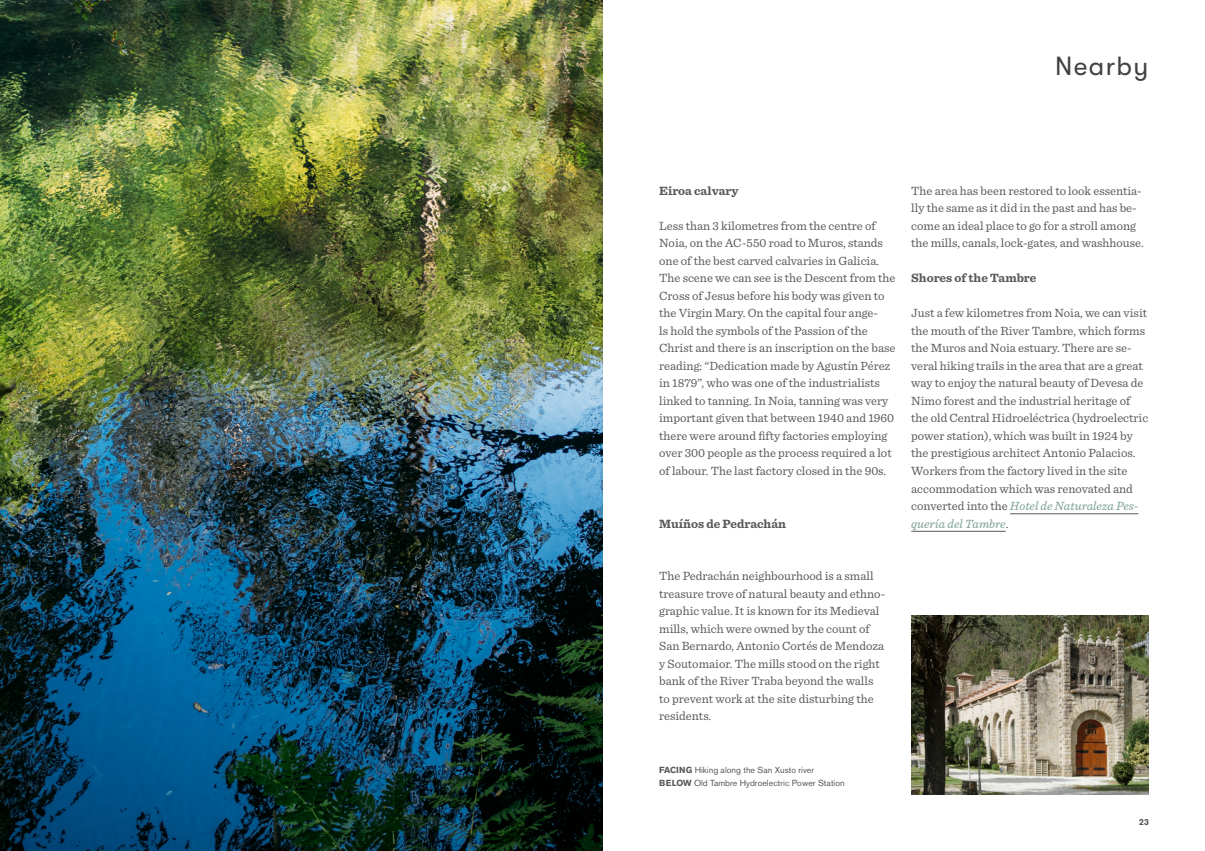
<style>
.page{position:relative;width:1205px;height:851px;background:#fff}
.page>*{position:absolute;margin:0;border:0;box-sizing:border-box;transform-origin:0 0}
.t1{font:26.25px "GT Walsheim";letter-spacing:.05em;color:#414042}
.t2{font:12.5px/17.5px "Sentinel";color:#58595b}
.t3{font:700 12.5px "Sentinel";color:#58595b}
.t4{font:8.75px/13.8px "Akzidenz Grotesk BE";color:#58595b}
.t5{font:700 8.75px "Akzidenz Grotesk BE";color:#58595b}
.s1{font-style:italic;color:#7c9e97}
.s2{font-weight:700}
</style>
<div class="page">
<img style="left:0;top:0;width:602px;height:850px">
<img style="left:911px;top:615px;width:237px;height:179px">
<hr style="left:1010px;top:513px;width:128px;height:1px;background:#58595b">
<hr style="left:911px;top:531px;width:94px;height:1px;background:#58595b">
<p class="t1" style="left:1055px;top:51px;width:95px">Nearby</p>
<p class="t3" style="left:659px;top:181px;width:81px">Eiroa calvary</p>
<p class="t2" style="left:659px;top:216px;width:238px">Less than 3 kilometres from the centre of Noia, on the AC-550 road to Muros, stands one of the best carved calvaries in Galicia.<br>The scene we can see is the Descent from the Cross of Jesus before his body was given to the Virgin Mary. On the capital four ange-<br>ls hold the symbols of the Passion of the Christ and there is an inscription on the base reading: “Dedication made by Agustín Pérez in 1879”, who was one of the industrialists linked to tanning. In Noia, tanning was very important given that between 1940 and 1960 there were around fifty factories employing over 300 people as the process required a lot of labour. The last factory closed in the 90s.</p>
<p class="t3" style="left:659px;top:513px;width:128px">Muíños de Pedrachán</p>
<p class="t2" style="left:911px;top:181px;width:234px">The area has been restored to look essentia&shy;lly the same as it did in the past and has be&shy;come an ideal place to go for a stroll among the mills, canals, lock-gates, and washhouse.</p>
<p class="t3" style="left:911px;top:268px;width:127px">Shores of the Tambre</p>
<p class="t2" style="left:911px;top:303px;width:238px">Just a few kilometres from Noia, we can visit the mouth of the River Tambre, which forms the Muros and Noia estuary. There are se&shy;veral hiking trails in the area that are a great way to enjoy the natural beauty of Devesa de Nimo forest and the industrial heritage of the old Central Hidroeléctrica (hydroelectric power station), which was built in 1924 by the prestigious architect Antonio Palacios.<br>Workers from the factory lived in the site accommodation which was renovated and converted into the <span class="s1">Hotel de Naturaleza Pes&shy;quería del Tambre</span>.</p>
<p class="t2" style="left:659px;top:566px;width:228px">The Pedrachán neighbourhood is a small treasure trove of natural beauty and ethno&shy;graphic value. It is known for its Medieval mills, which were owned by the count of San Bernardo, Antonio Cortés de Mendoza y Soutomaior. The mills stood on the right bank of the River Traba beyond the walls to prevent work at the site disturbing the residents.</p>
<p class="t4" style="left:659px;top:762px;width:187px"><span class="s2">FACING</span> Hiking along the San Xusto river<br><span class="s2">BELOW</span> Old Tambre Hydroelectric Power Station</p>
<p class="t5" style="left:1139px;top:817px;width:11px">23</p>
</div>
